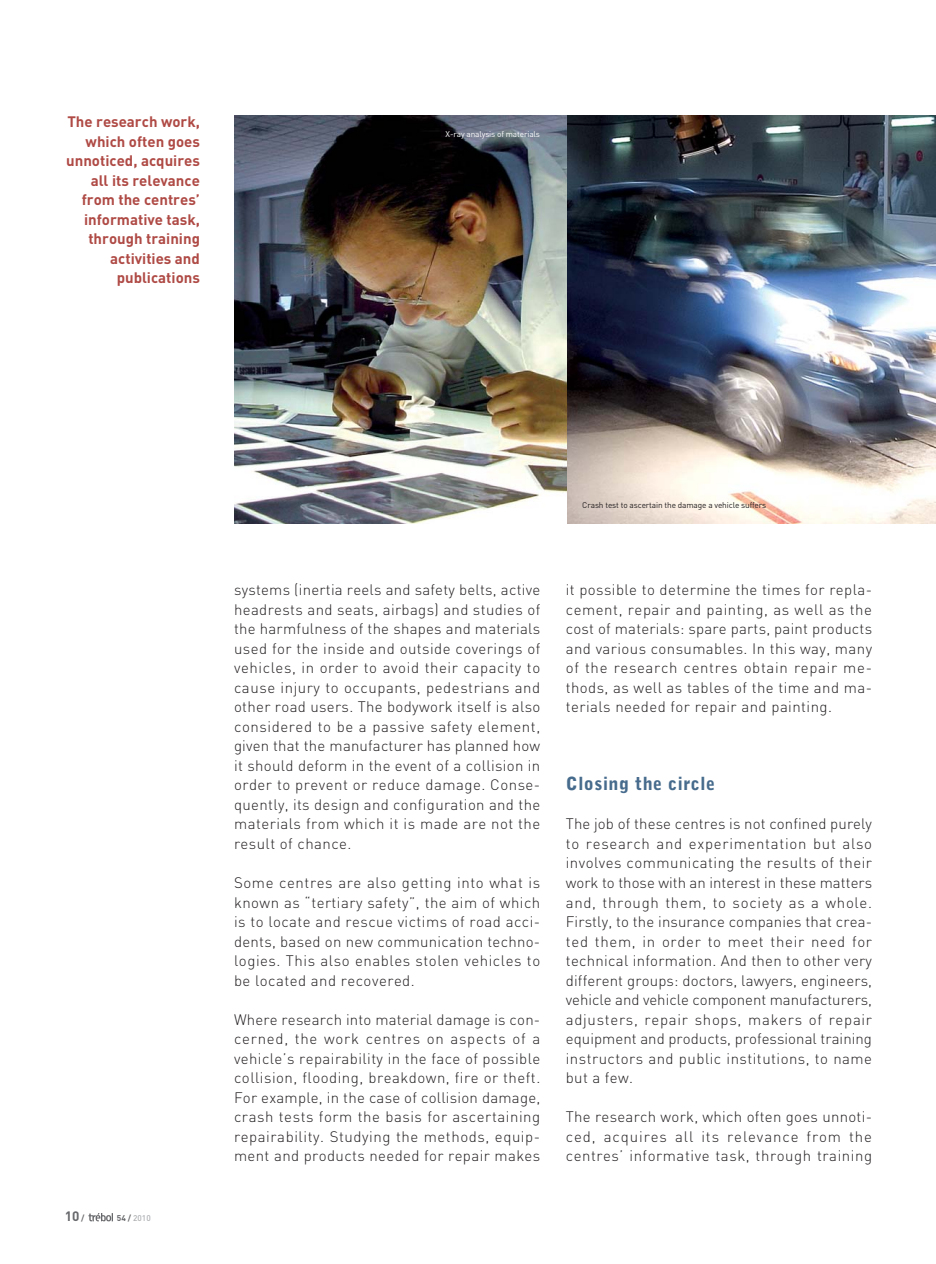
<style>
.page{position:relative;width:936px;height:1264px;background:#fff}
.page>*{position:absolute;margin:0;border:0;box-sizing:border-box;transform-origin:0 0}
.t1{font:900 18px "Bell Gothic Std";letter-spacing:.03em;color:#466b8c}
.t2{font:300 15px/19.5px "DIN";letter-spacing:.03em;color:#231f20;text-align:justify}
.t3{font:700 15px/19.5px "DIN";color:#af4a45;text-align:right}
.t4{font:700 13.5px "DIN";color:#67686b}
.t5{font:8.25px "DIN";letter-spacing:-.015em;color:#231f20}
.t6{font:8.25px "DIN";letter-spacing:-.015em;color:#fff}
.t7{font:500 8.25px "DIN";color:#aeb0b3}
.s1{font-size:8.25px}
.s2{font-weight:700;color:#67686b}
</style>
<div class="page">
<img style="left:88px;top:1213px;width:25px;height:9px">
<img style="left:234px;top:115px;width:702px;height:409px">
<p class="t3" style="left:66px;top:113px;width:135px">The research work, which often goes unnoticed, acquires all its relevance from the centres’ informative task, through training activities and publications</p>
<p class="t6" style="left:445px;top:131px;width:96px">X-ray analysis of materials</p>
<p class="t4" style="left:65px;top:1211px;width:21px">10 <span class="s1">/</span></p>
<p class="t7" style="left:117px;top:1215px;width:35px"><span class="s2">54 /</span> 2010</p>
<p class="t5" style="left:582px;top:501px;width:185px">Crash test to ascertain the damage a vehicle suffers</p>
<p class="t2" style="left:234px;top:582px;width:308px">systems (inertia reels and safety belts, active headrests and seats, airbags) and studies of the harmfulness of the shapes and materials used for the inside and outside coverings of vehicles, in order to avoid their capacity to cause injury to occupants, pedestrians and other road users. The bodywork itself is also considered to be a passive safety element, given that the manufacturer has planned how it should deform in the event of a collision in order to prevent or reduce damage. Conse&shy;quently, its design and configuration and the materials from which it is made are not the result of chance.</p>
<p class="t2" style="left:234px;top:874px;width:308px">Some centres are also getting into what is known as “tertiary safety”, the aim of which is to locate and rescue victims of road acci&shy;dents, based on new communication techno&shy;logies. This also enables stolen vehicles to be located and recovered.</p>
<p class="t2" style="left:234px;top:1011px;width:308px">Where research into material damage is con&shy;cerned, the work centres on aspects of a vehicle’s repairability in the face of possible collision, flooding, breakdown, fire or theft.<br>For example, in the case of collision damage, crash tests form the basis for ascertaining repairability. Studying the methods, equip&shy;ment and products needed for repair makes</p>
<p class="t2" style="left:566px;top:582px;width:308px">it possible to determine the times for repla&shy;cement, repair and painting, as well as the cost of materials: spare parts, paint products and various consumables. In this way, many of the research centres obtain repair me&shy;thods, as well as tables of the time and ma&shy;terials needed for repair and painting.</p>
<p class="t1" style="left:566px;top:777px;width:151px">Closing the circle</p>
<p class="t2" style="left:566px;top:816px;width:308px">The job of these centres is not confined purely to research and experimentation but also involves communicating the results of their work to those with an interest in these matters and, through them, to society as a whole.<br>Firstly, to the insurance companies that crea&shy;ted them, in order to meet their need for technical information. And then to other very different groups: doctors, lawyers, engineers, vehicle and vehicle component manufacturers, adjusters, repair shops, makers of repair equipment and products, professional training instructors and public institutions, to name but a few.</p>
<p class="t2" style="left:566px;top:1108px;width:308px">The research work, which often goes unnoti&shy;ced, acquires all its relevance from the centres’ informative task, through training</p>
</div>
